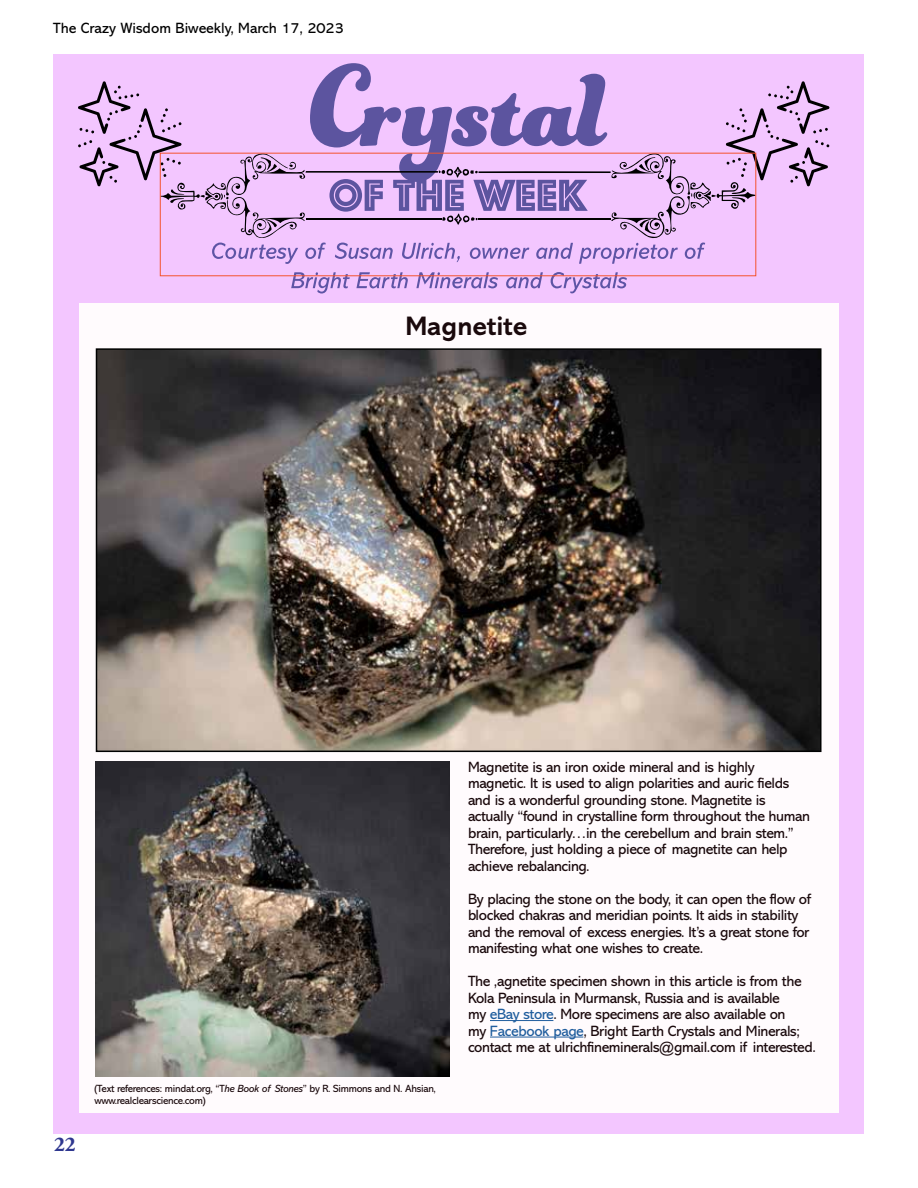
<style>
.page{position:relative;width:918px;height:1188px;background:#fff}
.page>*{position:absolute;margin:0;border:0;box-sizing:border-box;transform-origin:0 0}
.t1{font:700 27px "Abadi MT Pro";color:#1a090c}
.t2{font:700 21px "Adobe Garamond Pro";color:#2e378f}
.t3{font:15px/16.5px "Abadi MT Pro";letter-spacing:-.025em;color:#1a090c}
.t4{font:15px "Abadi MT Pro";color:#000}
.t5{font:10.5px/12px "Abadi MT Pro";letter-spacing:-.025em;color:#1a090c}
.s1{color:#215e9e}
.s2{font-style:italic}
</style>
<div class="page">
<div style="left:53px;top:55px;width:811px;height:1079px;background:#f3c6ff"></div>
<div style="left:79px;top:303px;width:759px;height:810px;background:#fffbfd"></div>
<hr style="left:490px;top:1020px;width:63px;height:1px;background:#215e9e">
<hr style="left:490px;top:1037px;width:93px;height:1px;background:#215e9e">
<svg style="left:291px;top:272px;width:336px;height:22px"></svg>
<img style="left:99px;top:351px;width:720px;height:398px">
<div style="left:96px;top:348px;width:726px;height:404px;border:2px solid #000101"></div>
<img style="left:96px;top:761px;width:354px;height:315px">
<svg style="left:78px;top:63px;width:752px;height:201px"></svg>
<div style="left:160px;top:153px;width:596px;height:123px;border:1px solid #f3532d"></div>
<p class="t4" style="left:53px;top:20px;width:292px">The Crazy Wisdom Biweekly, March 17, 2023</p>
<h1 class="t1" style="left:405px;top:310px;width:124px">Magnetite</h1>
<p class="t3" style="left:468px;top:758px;width:344px">Magnetite is an iron oxide mineral and is highly magnetic. It is used to align polarities and auric fields and is a wonderful grounding stone. Magnetite is actually “found in crystalline form throughout the human brain, particularly…in the cerebellum and brain stem.” Therefore, just holding a piece of magnetite can help achieve rebalancing.</p>
<p class="t3" style="left:468px;top:890px;width:345px">By placing the stone on the body, it can open the flow of blocked chakras and meridian points. It aids in stability and the removal of excess energies. It’s a great stone for manifesting what one wishes to create.</p>
<p class="t3" style="left:468px;top:973px;width:349px">The ,agnetite specimen shown in this article is from the Kola Peninsula in Murmansk, Russia and is available<br>my <span class="s1">eBay store</span>. More specimens are also available on<br>my <span class="s1">Facebook page</span>, Bright Earth Crystals and Minerals; contact me at ulrichfineminerals@gmail.com if interested.</p>
<h2 class="t2" style="left:54px;top:1132px;width:23px">22</h2>
<p class="t5" style="left:94px;top:1083px;width:343px">(Text references: mindat.org, “T<span class="s2">he Book of Stones</span>” by R. Simmons and N. Ahsian, www.realclearscience.com)</p>
</div>
